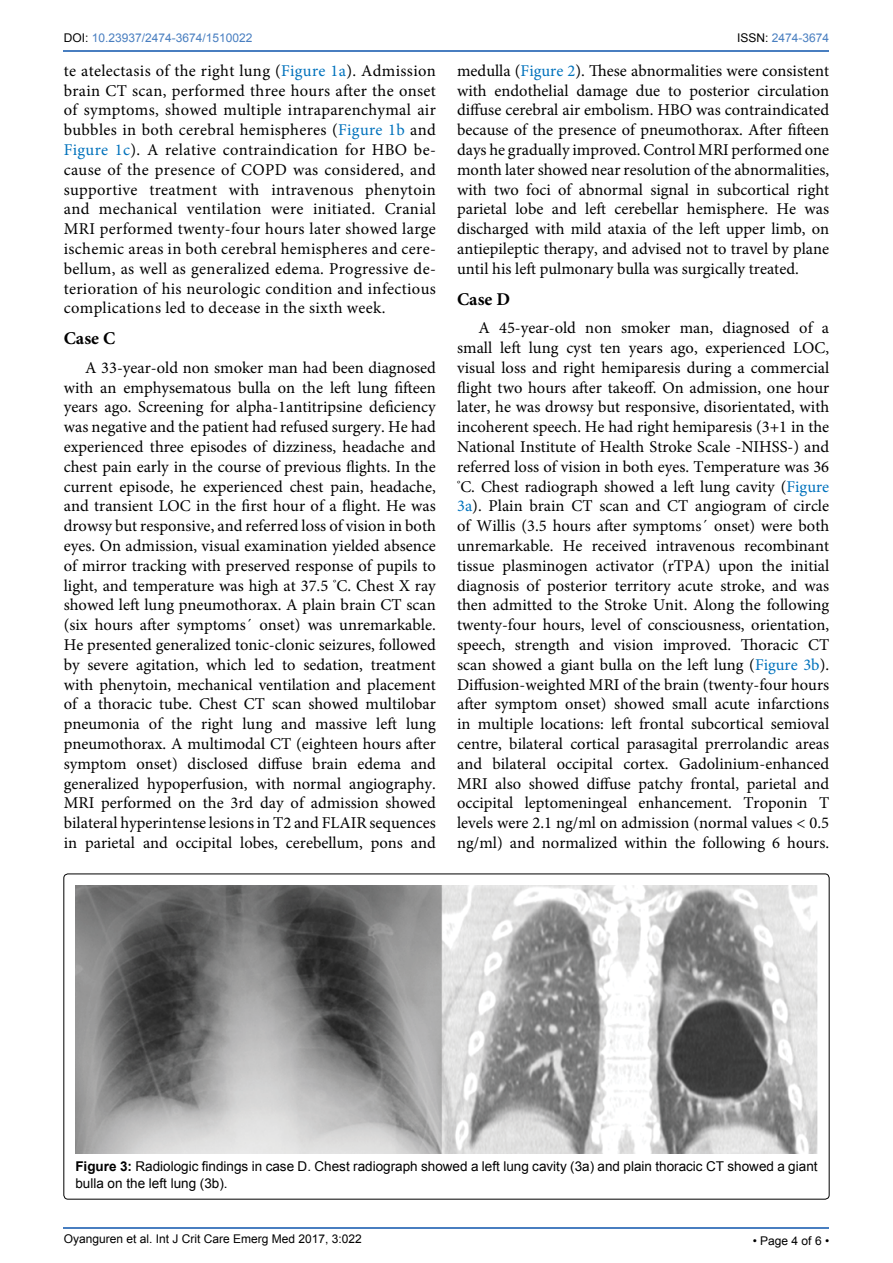
<style>
.page{position:relative;width:893px;height:1263px;background:#fff}
.page>*{position:absolute;margin:0;border:0;box-sizing:border-box;transform-origin:0 0}
.t1{font:700 18px "Minion Pro";color:#000}
.t2{font:16.5px/19.8px "Minion Pro";color:#000;text-align:justify}
.t3{font:13.5px/16.2px "Arial";color:#000}
.t4{font:12px "Arial";color:#000}
.t5{font:12px "Arial";color:#487ec0}
.s1{color:#000}
.s2{color:#0072bc}
.s3{font-weight:700}
</style>
<div class="page">
<hr style="left:64px;top:1227px;width:765px;height:2px;background:#487ec0">
<hr style="left:64px;top:50px;width:765px;height:2px;background:#487ec0">
<img style="left:75px;top:885px;width:743px;height:268px">
<p class="t5" style="left:64px;top:30px;width:190px"><span class="s1">DOI:</span> 10.23937/2474-3674/1510022</p>
<p class="t2" style="left:64px;top:61px;width:374px">te atelectasis of the right lung (<span class="s2">Figure 1a</span>). Admission brain CT scan, performed three hours after the onset of symptoms, showed multiple intraparenchymal air bubbles in both cerebral hemispheres (<span class="s2">Figure 1b</span> and <span class="s2">Figure 1c</span>). A relative contraindication for HBO be&shy;cause of the presence of COPD was considered, and supportive treatment with intravenous phenytoin and mechanical ventilation were initiated. Cranial MRI performed twenty-four hours later showed large ischemic areas in both cerebral hemispheres and cere&shy;bellum, as well as generalized edema. Progressive de&shy;terioration of his neurologic condition and infectious complications led to decease in the sixth week.</p>
<p class="t1" style="left:64px;top:326px;width:53px">Case C</p>
<p class="t2" style="left:64px;top:358px;width:374px;text-indent:21px">A 33-year-old non smoker man had been diagnosed with an emphysematous bulla on the left lung fifteen years ago. Screening for alpha-1antitripsine deficiency was negative and the patient had refused surgery. He had experienced three episodes of dizziness, headache and chest pain early in the course of previous flights. In the current episode, he experienced chest pain, headache, and transient LOC in the first hour of a flight. He was drowsy but responsive, and referred loss of vision in both eyes. On admission, visual examination yielded absence of mirror tracking with preserved response of pupils to light, and temperature was high at 37.5 <sup>º</sup>C. Chest X ray showed left lung pneumothorax. A plain brain CT scan (six hours after symptoms´ onset) was unremarkable.<br>He presented generalized tonic-clonic seizures, followed by severe agitation, which led to sedation, treatment with phenytoin, mechanical ventilation and placement of a thoracic tube. Chest CT scan showed multilobar pneumonia of the right lung and massive left lung pneumothorax. A multimodal CT (eighteen hours after symptom onset) disclosed diffuse brain edema and generalized hypoperfusion, with normal angiography.<br>MRI performed on the 3rd day of admission showed bilateral hyperintense lesions in T2 and FLAIR sequences in parietal and occipital lobes, cerebellum, pons and</p>
<p class="t5" style="left:737px;top:30px;width:94px"><span class="s1">ISSN:</span> 2474-3674</p>
<p class="t2" style="left:457px;top:61px;width:374px">medulla (<span class="s2">Figure 2</span>). These abnormalities were consistent with endothelial damage due to posterior circulation diffuse cerebral air embolism. HBO was contraindicated because of the presence of pneumothorax. After fifteen days he gradually improved. Control MRI performed one month later showed near resolution of the abnormalities, with two foci of abnormal signal in subcortical right parietal lobe and left cerebellar hemisphere. He was discharged with mild ataxia of the left upper limb, on antiepileptic therapy, and advised not to travel by plane until his left pulmonary bulla was surgically treated.</p>
<p class="t1" style="left:457px;top:286px;width:54px">Case D</p>
<p class="t2" style="left:457px;top:318px;width:374px;text-indent:21px">A 45-year-old non smoker man, diagnosed of a small left lung cyst ten years ago, experienced LOC, visual loss and right hemiparesis during a commercial flight two hours after takeoff. On admission, one hour later, he was drowsy but responsive, disorientated, with incoherent speech. He had right hemiparesis (3+1 in the National Institute of Health Stroke Scale -NIHSS-) and referred loss of vision in both eyes. Temperature was 36 <sup>º</sup>C. Chest radiograph showed a left lung cavity (<span class="s2">Figure 3a</span>). Plain brain CT scan and CT angiogram of circle of Willis (3.5 hours after symptoms´ onset) were both unremarkable. He received intravenous recombinant tissue plasminogen activator (rTPA) upon the initial diagnosis of posterior territory acute stroke, and was then admitted to the Stroke Unit. Along the following twenty-four hours, level of consciousness, orientation, speech, strength and vision improved. Thoracic CT scan showed a giant bulla on the left lung (<span class="s2">Figure 3b</span>).<br>Diffusion-weighted MRI of the brain (twenty-four hours after symptom onset) showed small acute infarctions in multiple locations: left frontal subcortical semioval centre, bilateral cortical parasagital prerrolandic areas and bilateral occipital cortex. Gadolinium-enhanced MRI also showed diffuse patchy frontal, parietal and occipital leptomeningeal enhancement. Troponin T levels were 2.1 ng/ml on admission (normal values &lt; 0.5 ng/ml) and normalized within the following 6 hours.</p>
<p class="t3" style="left:75px;top:1159px;width:744px"><span class="s3">Figure 3:</span> Radiologic findings in case D. Chest radiograph showed a left lung cavity (3a) and plain thoracic CT showed a giant bulla on the left lung (3b).</p>
<p class="t4" style="left:64px;top:1231px;width:300px">Oyanguren et al. Int J Crit Care Emerg Med 2017, 3:022</p>
<p class="t4" style="left:753px;top:1233px;width:78px">• Page 4 of 6 •</p>
</div>
